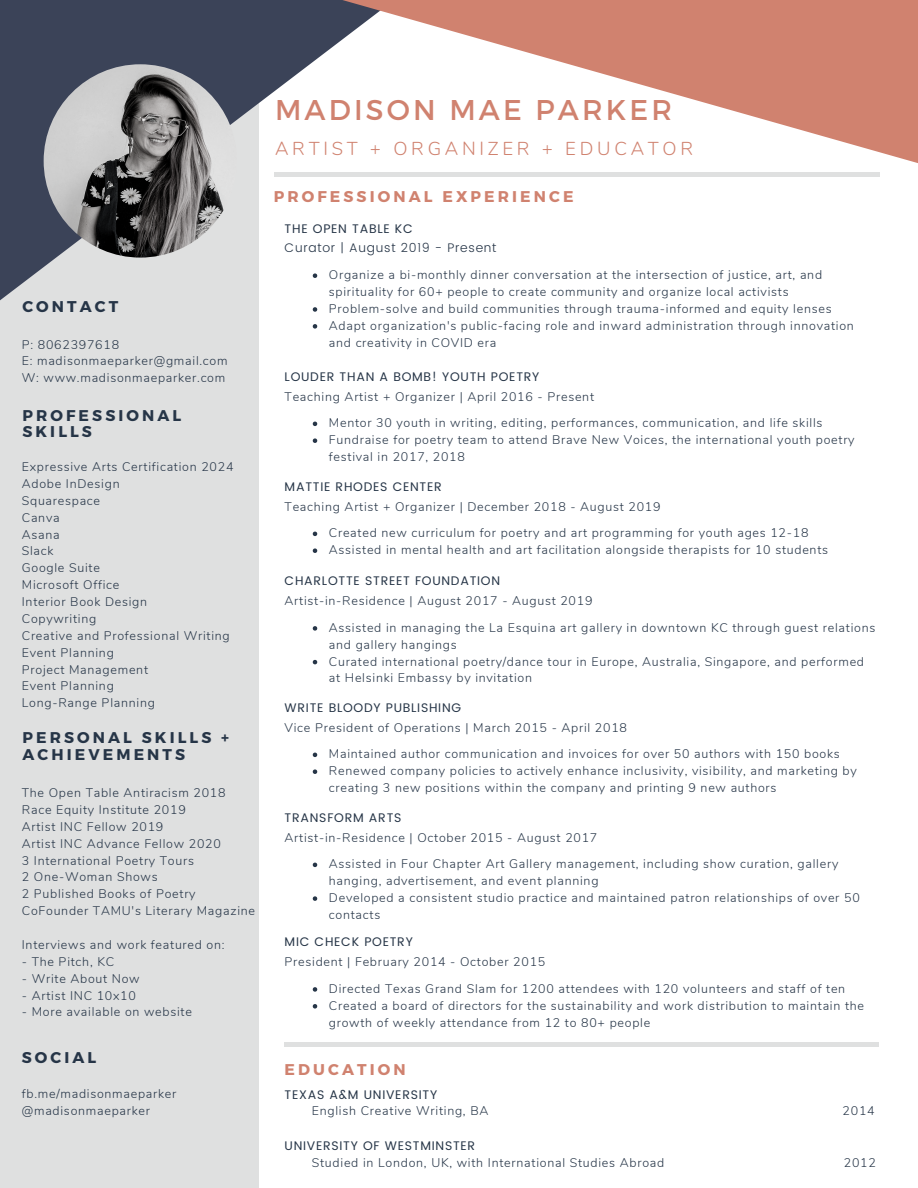
<style>
.page{position:relative;width:918px;height:1188px;background:#fff}
.page>*{position:absolute;margin:0;border:0;box-sizing:border-box;transform-origin:0 0}
.t1{font:28.5px "Montserrat";letter-spacing:.11em;color:#d0826f}
.t2{font:300 18.75px "Nunito";letter-spacing:.2em;color:#d0826f}
.t3{font:700 15.6px/16.8px "Montserrat";letter-spacing:.2em;color:#263547}
.t4{font:700 15.6px "Montserrat";letter-spacing:.2em;color:#d0826f}
.t5{font:300 12.45px/16.8px "Nunito";letter-spacing:.06em;color:#263547}
.t6{font:12.45px "Poppins";letter-spacing:.06em;color:#263547}
.t7{font:300 12.45px "Poppins";letter-spacing:.06em;color:#263547}
</style>
<div class="page">
<div style="left:0;top:0;width:258px;height:1188px;background:#dfe0e0"></div>
<svg style="left:0;top:206px;width:318px;height:170px"></svg>
<img style="left:44px;top:64px;width:193px;height:194px;border-radius:50%">
<svg style="left:0;top:0;width:918px;height:206px"></svg>
<div style="left:285px;top:1042px;width:594px;height:5px;background:#dfe0e0"></div>
<svg style="left:313px;top:273px;width:4px;height:5px"></svg>
<svg style="left:313px;top:307px;width:4px;height:5px"></svg>
<svg style="left:313px;top:324px;width:4px;height:5px"></svg>
<svg style="left:313px;top:422px;width:4px;height:4px"></svg>
<svg style="left:313px;top:438px;width:4px;height:5px"></svg>
<svg style="left:313px;top:753px;width:4px;height:4px"></svg>
<svg style="left:313px;top:769px;width:4px;height:5px"></svg>
<svg style="left:313px;top:987px;width:4px;height:5px"></svg>
<svg style="left:313px;top:1004px;width:4px;height:5px"></svg>
<svg style="left:313px;top:626px;width:4px;height:5px"></svg>
<svg style="left:313px;top:660px;width:4px;height:4px"></svg>
<svg style="left:313px;top:863px;width:4px;height:4px"></svg>
<svg style="left:313px;top:896px;width:4px;height:5px"></svg>
<svg style="left:313px;top:532px;width:4px;height:4px"></svg>
<svg style="left:313px;top:548px;width:4px;height:5px"></svg>
<p class="t3" style="left:22px;top:297px;width:97px">CONTACT</p>
<p class="t5" style="left:22px;top:336px;width:99px">P: 8062397618</p>
<p class="t5" style="left:22px;top:353px;width:207px">E: madisonmaeparker@gmail.com</p>
<p class="t5" style="left:22px;top:370px;width:205px">W: www.madisonmaeparker.com</p>
<p class="t3" style="left:22px;top:406px;width:160px">PROFESSIONAL<br>SKILLS</p>
<p class="t5" style="left:22px;top:459px;width:213px">Expressive Arts Certification 2024</p>
<p class="t5" style="left:22px;top:475px;width:99px">Adobe InDesign</p>
<p class="t5" style="left:22px;top:492px;width:80px">Squarespace</p>
<p class="t5" style="left:22px;top:509px;width:39px">Canva</p>
<p class="t5" style="left:22px;top:526px;width:39px">Asana</p>
<p class="t5" style="left:22px;top:543px;width:33px">Slack</p>
<p class="t5" style="left:22px;top:560px;width:80px">Google Suite</p>
<p class="t5" style="left:22px;top:577px;width:99px">Microsoft Office</p>
<p class="t5" style="left:22px;top:594px;width:127px">Interior Book Design</p>
<p class="t5" style="left:22px;top:610px;width:76px">Copywriting</p>
<p class="t5" style="left:22px;top:627px;width:209px">Creative and Professional Writing</p>
<p class="t5" style="left:22px;top:644px;width:94px">Event Planning</p>
<p class="t5" style="left:22px;top:661px;width:128px">Project Management</p>
<p class="t5" style="left:22px;top:678px;width:94px">Event Planning</p>
<p class="t5" style="left:22px;top:695px;width:135px">Long-Range Planning</p>
<p class="t3" style="left:22px;top:728px;width:208px">PERSONAL SKILLS +<br>ACHIEVEMENTS</p>
<p class="t5" style="left:22px;top:785px;width:205px">The Open Table Antiracism 2018</p>
<p class="t5" style="left:22px;top:801px;width:166px">Race Equity Institute 2019</p>
<p class="t5" style="left:22px;top:818px;width:143px">Artist INC Fellow 2019</p>
<p class="t5" style="left:22px;top:835px;width:201px">Artist INC Advance Fellow 2020</p>
<p class="t5" style="left:22px;top:852px;width:174px">3 International Poetry Tours</p>
<p class="t5" style="left:22px;top:869px;width:137px">2 One-Woman Shows</p>
<p class="t5" style="left:22px;top:886px;width:175px">2 Published Books of Poetry</p>
<p class="t5" style="left:22px;top:903px;width:235px">CoFounder TAMU's Literary Magazine</p>
<p class="t5" style="left:22px;top:936px;width:204px">Interviews and work featured on:</p>
<p class="t5" style="left:22px;top:953px;width:94px">- The Pitch, KC</p>
<p class="t5" style="left:22px;top:970px;width:119px">- Write About Now</p>
<p class="t5" style="left:22px;top:987px;width:116px">- Artist INC 10x10</p>
<p class="t5" style="left:22px;top:1004px;width:172px">- More available on website</p>
<p class="t3" style="left:22px;top:1048px;width:76px">SOCIAL</p>
<p class="t5" style="left:22px;top:1086px;width:156px">fb.me/madisonmaeparker</p>
<p class="t5" style="left:22px;top:1103px;width:130px">@madisonmaeparker</p>
<p class="t1" style="left:275px;top:92px;width:399px">MADISON MAE PARKER</p>
<p class="t2" style="left:275px;top:136px;width:420px">ARTIST + ORGANIZER + EDUCATOR</p>
<p class="t4" style="left:274px;top:187px;width:301px">PROFESSIONAL EXPERIENCE</p>
<p class="t6" style="left:285px;top:221px;width:130px">THE OPEN TABLE KC</p>
<p class="t7" style="left:285px;top:240px;width:213px">Curator | August 2019 - Present</p>
<p class="t5" style="left:329px;top:267px;width:495px">Organize a bi-monthly dinner conversation at the intersection of justice, art, and spirituality for 60+ people to create community and organize local activists</p>
<p class="t5" style="left:329px;top:300px;width:504px">Problem-solve and build communities through trauma-informed and equity lenses</p>
<p class="t5" style="left:329px;top:317px;width:526px">Adapt organization's public-facing role and inward administration through innovation and creativity in COVID era</p>
<p class="t6" style="left:285px;top:369px;width:256px">LOUDER THAN A BOMB! YOUTH POETRY</p>
<p class="t5" style="left:285px;top:388px;width:311px">Teaching Artist + Organizer | April 2016 - Present</p>
<p class="t5" style="left:329px;top:415px;width:495px">Mentor 30 youth in writing, editing, performances, communication, and life skills</p>
<p class="t5" style="left:329px;top:432px;width:527px">Fundraise for poetry team to attend Brave New Voices, the international youth poetry festival in 2017, 2018</p>
<p class="t6" style="left:285px;top:479px;width:159px">MATTIE RHODES CENTER</p>
<p class="t5" style="left:285px;top:498px;width:377px">Teaching Artist + Organizer | December 2018 - August 2019</p>
<p class="t5" style="left:329px;top:525px;width:481px">Created new curriculum for poetry and art programming for youth ages 12-18</p>
<p class="t5" style="left:329px;top:542px;width:501px">Assisted in mental health and art facilitation alongside therapists for 10 students</p>
<p class="t6" style="left:285px;top:574px;width:217px">CHARLOTTE STREET FOUNDATION</p>
<p class="t5" style="left:285px;top:593px;width:309px">Artist-in-Residence | August 2017 - August 2019</p>
<p class="t5" style="left:329px;top:619px;width:548px">Assisted in managing the La Esquina art gallery in downtown KC through guest relations and gallery hangings</p>
<p class="t5" style="left:329px;top:653px;width:537px">Curated international poetry/dance tour in Europe, Australia, Singapore, and performed at Helsinki Embassy by invitation</p>
<p class="t6" style="left:285px;top:700px;width:178px">WRITE BLOODY PUBLISHING</p>
<p class="t5" style="left:285px;top:719px;width:344px">Vice President of Operations | March 2015 - April 2018</p>
<p class="t5" style="left:329px;top:746px;width:512px">Maintained author communication and invoices for over 50 authors with 150 books</p>
<p class="t5" style="left:329px;top:763px;width:529px">Renewed company policies to actively enhance inclusivity, visibility, and marketing by creating 3 new positions within the company and printing 9 new authors</p>
<p class="t6" style="left:285px;top:810px;width:118px">TRANSFORM ARTS</p>
<p class="t5" style="left:285px;top:829px;width:314px">Artist-in-Residence | October 2015 - August 2017</p>
<p class="t5" style="left:329px;top:856px;width:511px">Assisted in Four Chapter Art Gallery management, including show curation, gallery hanging, advertisement, and event planning</p>
<p class="t5" style="left:329px;top:889px;width:532px">Developed a consistent studio practice and maintained patron relationships of over 50 contacts</p>
<p class="t6" style="left:285px;top:935px;width:130px">MIC CHECK POETRY</p>
<p class="t5" style="left:285px;top:954px;width:262px">President | February 2014 - October 2015</p>
<p class="t5" style="left:329px;top:980px;width:518px">Directed Texas Grand Slam for 1200 attendees with 120 volunteers and staff of ten</p>
<p class="t5" style="left:329px;top:997px;width:537px">Created a board of directors for the sustainability and work distribution to maintain the growth of weekly attendance from 12 to 80+ people</p>
<p class="t4" style="left:285px;top:1060px;width:123px">EDUCATION</p>
<p class="t6" style="left:285px;top:1088px;width:154px">TEXAS A&amp;M UNIVERSITY</p>
<p class="t5" style="left:312px;top:1102px;width:178px">English Creative Writing, BA</p>
<p class="t5" style="left:843px;top:1102px;width:34px">2014</p>
<p class="t6" style="left:285px;top:1139px;width:192px">UNIVERSITY OF WESTMINSTER</p>
<p class="t5" style="left:312px;top:1155px;width:354px">Studied in London, UK, with International Studies Abroad</p>
<p class="t5" style="left:844px;top:1155px;width:34px">2012</p>
</div>
